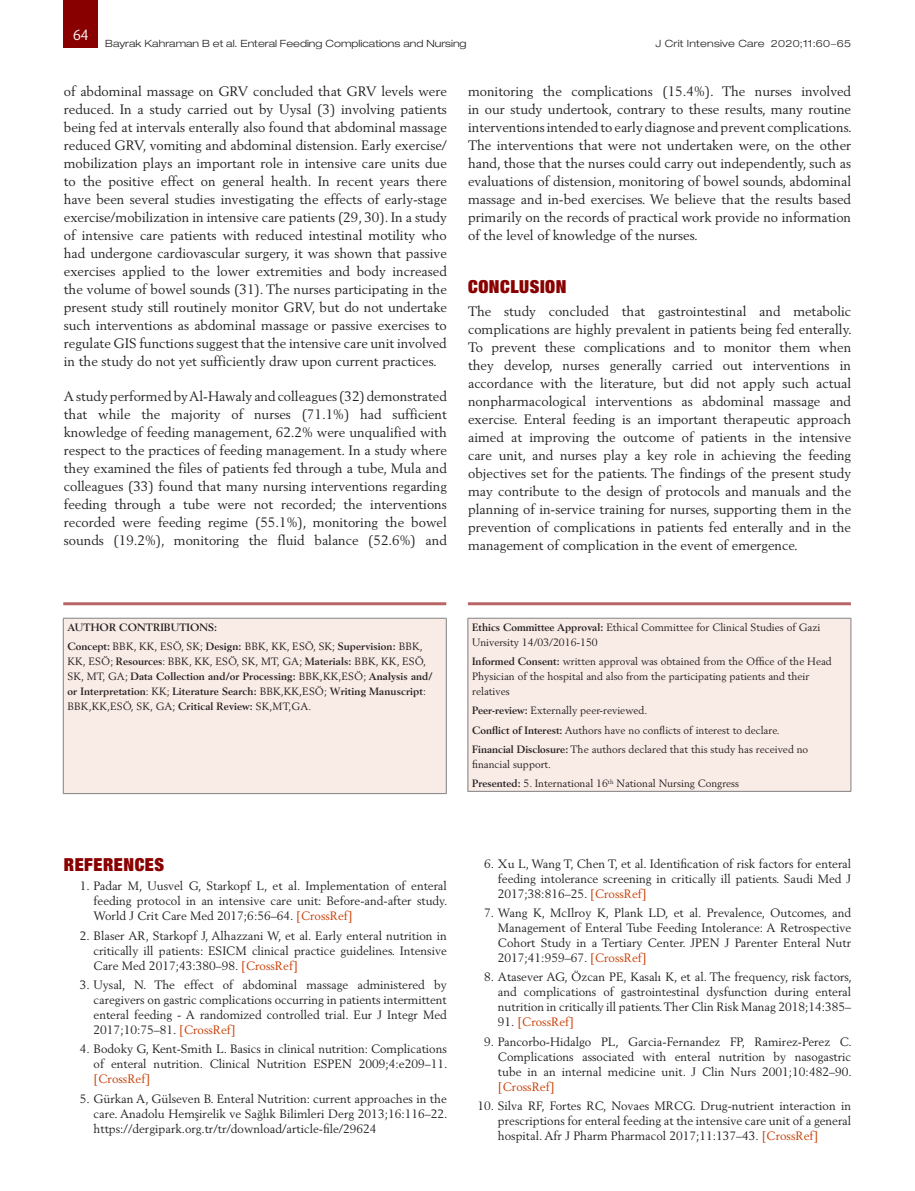
<style>
.page{position:relative;width:915px;height:1191px;background:#fff}
.page>*{position:absolute;margin:0;border:0;box-sizing:border-box;transform-origin:0 0}
.t1{font:900 condensed 18px "Helvetica Neue LT Pro";letter-spacing:.03em;color:#890000}
.t2{font:15px "Mundo Sans Std";color:#fff}
.t3{font:13.5px/18px "Berling LT Std";color:#231f20;text-align:justify}
.t4{font:12px/15px "Berling LT Std";color:#231f20;text-align:justify}
.t5{font:12px "Berling LT Std";color:#c83b00}
.t6{font:10.5px/15px "Berling LT Std";color:#231f20}
.t7{font:700 10.5px/15px "Berling LT Std";letter-spacing:.01em;color:#231f20}
.t8{font:300 expanded 10.05px "Helvetica Neue LT Pro";color:#231f20;scale:1.05 1}
.t9{font:300 expanded 10.05px "Helvetica Neue LT Pro";letter-spacing:.02em;color:#231f20;scale:1.05 1}
.s1{font-weight:400}
.s2{font-weight:700}
.s3{color:#c83b00}
.s4{color:#231f20}
</style>
<div class="page">
<div style="left:64px;top:0;width:34px;height:47px;background:#890000"></div>
<div style="left:467px;top:618px;width:383px;height:173px;background:#f9ebe6"></div>
<hr style="left:467px;top:618px;width:383px;height:1px;background:#808285">
<hr style="left:467px;top:618px;width:1px;height:173px;background:#808285">
<hr style="left:850px;top:618px;width:1px;height:173px;background:#808285">
<hr style="left:467px;top:791px;width:383px;height:1px;background:#808285">
<hr style="left:467px;top:602px;width:383px;height:3px;background:#b86666">
<div style="left:63px;top:618px;width:383px;height:175px;background:#f9ebe6"></div>
<hr style="left:63px;top:618px;width:383px;height:1px;background:#808285">
<hr style="left:63px;top:618px;width:1px;height:175px;background:#808285">
<hr style="left:446px;top:618px;width:1px;height:175px;background:#808285">
<hr style="left:63px;top:793px;width:383px;height:1px;background:#808285">
<hr style="left:63px;top:602px;width:383px;height:3px;background:#b86666">
<p class="t2" style="left:73px;top:26px;width:17px">64</p>
<p class="t8" style="left:105px;top:37px;width:345px">Bayrak Kahraman B et al. Enteral Feeding Complications and Nursing</p>
<p class="t9" style="left:655px;top:37px;width:188px">J Crit Intensive Care 2020;11:60−65</p>
<p class="t3" style="left:64px;top:82px;width:384px">of abdominal massage on GRV concluded that GRV levels were reduced. In a study carried out by Uysal (3) involving patients being fed at intervals enterally also found that abdominal massage reduced GRV, vomiting and abdominal distension. Early exercise/ mobilization plays an important role in intensive care units due to the positive effect on general health. In recent years there have been several studies investigating the effects of early-stage exercise/mobilization in intensive care patients (29, 30). In a study of intensive care patients with reduced intestinal motility who had undergone cardiovascular surgery, it was shown that passive exercises applied to the lower extremities and body increased the volume of bowel sounds (31). The nurses participating in the present study still routinely monitor GRV, but do not undertake such interventions as abdominal massage or passive exercises to regulate GIS functions suggest that the intensive care unit involved in the study do not yet sufficiently draw upon current practices.</p>
<p class="t3" style="left:64px;top:387px;width:384px">A study performed by Al-Hawaly and colleagues (32) demonstrated that while the majority of nurses (71.1%) had sufficient knowledge of feeding management, 62.2% were unqualified with respect to the practices of feeding management. In a study where they examined the files of patients fed through a tube, Mula and colleagues (33) found that many nursing interventions regarding feeding through a tube were not recorded; the interventions recorded were feeding regime (55.1%), monitoring the bowel sounds (19.2%), monitoring the fluid balance (52.6%) and</p>
<p class="t3" style="left:468px;top:82px;width:385px">monitoring the complications (15.4%). The nurses involved in our study undertook, contrary to these results, many routine interventions intended to early diagnose and prevent complications.<br>The interventions that were not undertaken were, on the other hand, those that the nurses could carry out independently, such as evaluations of distension, monitoring of bowel sounds, abdominal massage and in-bed exercises. We believe that the results based primarily on the records of practical work provide no information of the level of knowledge of the nurses.</p>
<h1 class="t1" style="left:468px;top:275px;width:100px">CONCLUSION</h1>
<p class="t3" style="left:468px;top:302px;width:385px">The study concluded that gastrointestinal and metabolic complications are highly prevalent in patients being fed enterally.<br>To prevent these complications and to monitor them when they develop, nurses generally carried out interventions in accordance with the literature, but did not apply such actual nonpharmacological interventions as abdominal massage and exercise. Enteral feeding is an important therapeutic approach aimed at improving the outcome of patients in the intensive care unit, and nurses play a key role in achieving the feeding objectives set for the patients. The findings of the present study may contribute to the design of protocols and manuals and the planning of in-service training for nurses, supporting them in the prevention of complications in patients fed enterally and in the management of complication in the event of emergence.</p>
<p class="t7" style="left:67px;top:617px;width:356px;line-height:19.2px">AUTHOR CONTRIBUTIONS:<br>Concept: <span class="s1">BBK, KK, ESÖ, SK;</span> Design: <span class="s1">BBK, KK, ESÖ, SK;</span> Supervision: <span class="s1">BBK,</span></p>
<p class="t7" style="left:67px;top:654px;width:366px"><span class="s1">KK, ESÖ;</span> Resources<span class="s1">: BBK, KK, ESÖ, SK, MT, GA;</span> Materials: <span class="s1">BBK, KK, ESÖ, SK, MT, GA;</span> Data Collection and/or Processing: <span class="s1">BBK,KK,ESÖ;</span> Analysis and/ or Interpretation<span class="s1">: KK;</span> Literature Search: <span class="s1">BBK,KK,ESÖ;</span> Writing Manuscript<span class="s1">:<br>BBK,KK,ESÖ, SK, GA;</span> Critical Review: <span class="s1">SK,MT,GA.</span></p>
<p class="t6" style="left:472px;top:619px;width:349px"><span class="s2">Ethics Committee Approval:</span> Ethical Committee for Clinical Studies of Gazi<br>University 14/03/2016-150</p>
<p class="t6" style="left:472px;top:653px;width:361px"><span class="s2">Informed Consent:</span> written approval was obtained from the Office of the Head<br>Physician of the hospital and also from the participating patients and their relatives</p>
<p class="t6" style="left:472px;top:701px;width:337px;line-height:19.2px"><span class="s2">Peer-review:</span> Externally peer-reviewed.<br><span class="s2">Conflict of Interest:</span> Authors have no conflicts of interest to declare.<br><span class="s2">Financial Disclosure:</span> The authors declared that this study has received no</p>
<p class="t6" style="left:472px;top:754px;width:268px;line-height:19.2px">financial support.<br><span class="s2">Presented:</span> 5. International 16<sup>th</sup> National Nursing Congress</p>
<h1 class="t1" style="left:64px;top:853px;width:102px">REFERENCES</h1>
<p class="t4" style="left:94px;top:878px;width:355px;text-indent:-14px">1. Padar M, Uusvel G, Starkopf L, et al. Implementation of enteral feeding protocol in an intensive care unit: Before-and-after study.<br>World J Crit Care Med 2017;6:56–64. <span class="s3">[CrossRef]</span></p>
<p class="t4" style="left:94px;top:928px;width:354px;text-indent:-14px">2. Blaser AR, Starkopf J, Alhazzani W, et al. Early enteral nutrition in critically ill patients: ESICM clinical practice guidelines. Intensive Care Med 2017;43:380–98. <span class="s3">[CrossRef]</span></p>
<p class="t4" style="left:94px;top:977px;width:354px;text-indent:-14px">3. Uysal, N. The effect of abdominal massage administered by caregivers on gastric complications occurring in patients intermittent enteral feeding - A randomized controlled trial. Eur J Integr Med 2017;10:75–81. <span class="s3">[CrossRef]</span></p>
<p class="t4" style="left:80px;top:1041px;width:369px;text-align:right">4. Bodoky G, Kent-Smith L. Basics in clinical nutrition: Complications of enteral nutrition. Clinical Nutrition ESPEN 2009;4:e209–11.</p>
<p class="t5" style="left:94px;top:1071px;width:58px">[CrossRef]</p>
<p class="t4" style="left:94px;top:1090px;width:355px;text-indent:-14px">5. Gürkan A, Gülseven B. Enteral Nutrition: current approaches in the care. Anadolu Hemşirelik ve Sağlık Bilimleri Derg 2013;16:116–22. https://dergipark.org.tr/tr/download/article-file/29624</p>
<p class="t4" style="left:497px;top:856px;width:354px;text-indent:-14px">6. Xu L, Wang T, Chen T, et al. Identification of risk factors for enteral feeding intolerance screening in critically ill patients. Saudi Med J 2017;38:816–25. <span class="s3">[CrossRef]</span></p>
<p class="t4" style="left:497px;top:905px;width:354px;text-indent:-14px">7. Wang K, McIlroy K, Plank LD, et al. Prevalence, Outcomes, and Management of Enteral Tube Feeding Intolerance: A Retrospective Cohort Study in a Tertiary Center. JPEN J Parenter Enteral Nutr 2017;41:959–67. <span class="s3">[CrossRef]</span></p>
<p class="t4" style="left:497px;top:969px;width:355px;text-indent:-14px">8. Atasever AG, Özcan PE, Kasalı K, et al. The frequency, risk factors, and complications of gastrointestinal dysfunction during enteral nutrition in critically ill patients. Ther Clin Risk Manag 2018;14:385–</p>
<p class="t5" style="left:497px;top:1014px;width:78px"><span class="s4">91.</span> [CrossRef]</p>
<p class="t4" style="left:497px;top:1033px;width:355px;text-indent:-14px">9. Pancorbo-Hidalgo PL, Garcia-Fernandez FP, Ramirez-Perez C.<br>Complications associated with enteral nutrition by nasogastric tube in an internal medicine unit. J Clin Nurs 2001;10:482–90.</p>
<p class="t5" style="left:497px;top:1079px;width:58px">[CrossRef]</p>
<p class="t4" style="left:497px;top:1098px;width:354px;text-indent:-20px">10. Silva RF, Fortes RC, Novaes MRCG. Drug-nutrient interaction in prescriptions for enteral feeding at the intensive care unit of a general hospital. Afr J Pharm Pharmacol 2017;11:137–43. <span class="s3">[CrossRef]</span></p>
</div>
